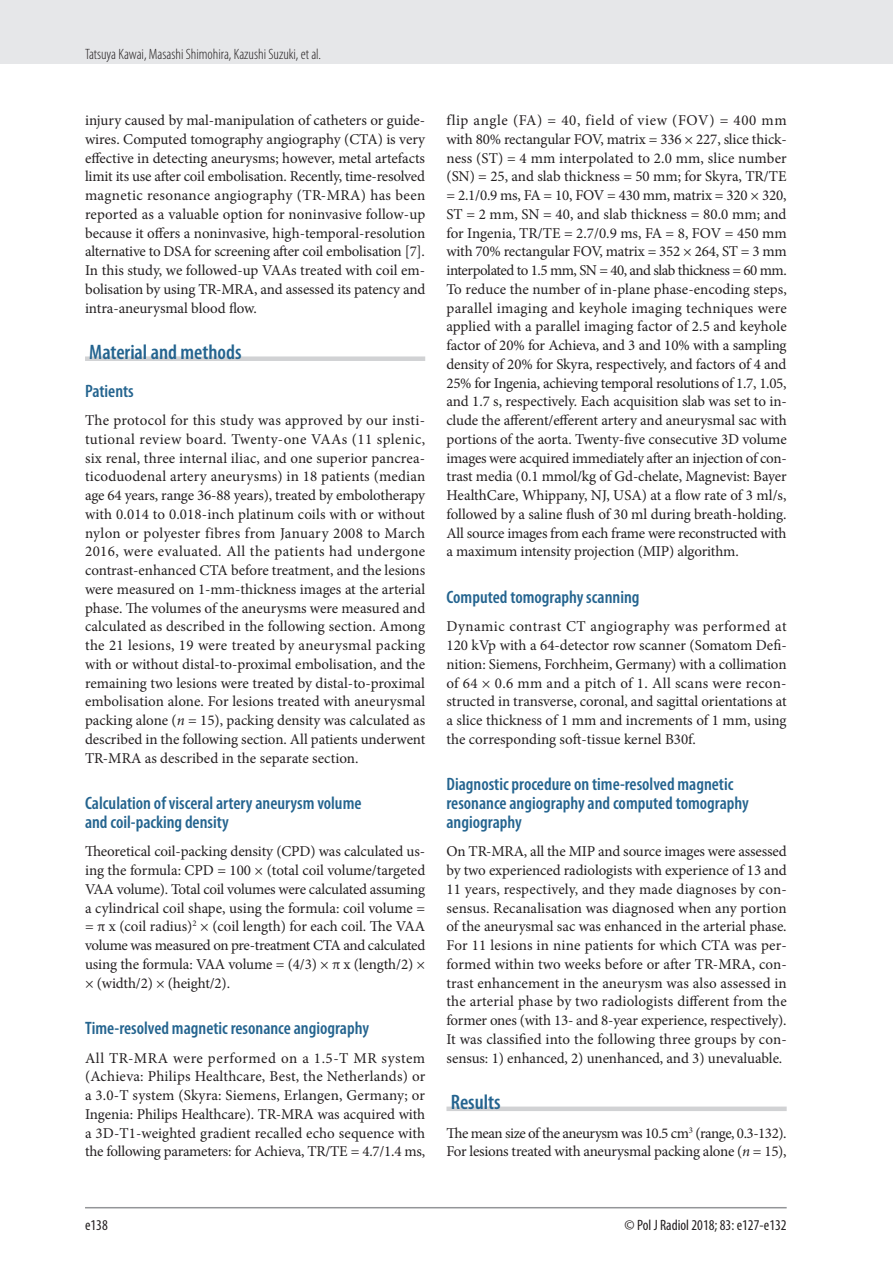
<style>
.page{position:relative;width:893px;height:1263px;background:#fff}
.page>*{position:absolute;margin:0;border:0;box-sizing:border-box;transform-origin:0 0}
.t1{font:600 condensed 21px "Myriad Pro";color:#24648f}
.t2{font:600 condensed 18px/18.8px "Myriad Pro";color:#24648f}
.t3{font:15px/18.8px "Minion Pro";letter-spacing:-.01em;color:#231f20;text-align:justify}
.t4{font:300 condensed 15px "Myriad Pro";color:#231f20}
.t5{font:condensed 15px "Myriad Pro";color:#231f20}
.s1{font-style:italic}
</style>
<div class="page">
<div style="left:0;top:0;width:893px;height:64px;background:#e6e7e9"></div>
<hr style="left:85px;top:1207px;width:702px;height:1px;background:#939598">
<div style="left:85px;top:356px;width:340px;height:5px;background:#d1d2d4"></div>
<div style="left:446px;top:1106px;width:341px;height:5px;background:#d1d2d4"></div>
<p class="t4" style="left:85px;top:45px;width:238px">Tatsuya Kawai, Masashi Shimohira, Kazushi Suzuki, et al.</p>
<p class="t3" style="left:85px;top:111px;width:342px">injury caused by mal-manipulation of catheters or guide&shy;wires. Computed tomography angiography (CTA) is very effective in detecting aneurysms; however, metal artefacts limit its use after coil embolisation. Recently, time-resolved magnetic resonance angiography (TR-MRA) has been reported as a valuable option for noninvasive follow-up because it offers a noninvasive, high-temporal-resolution alternative to DSA for screening after coil embolisation [7].<br>In this study, we followed-up VAAs treated with coil em&shy;bolisation by using TR-MRA, and assessed its patency and intra-aneurysmal blood flow.</p>
<h1 class="t1" style="left:89px;top:339px;width:154px">Material and methods</h1>
<p class="t2" style="left:85px;top:381px;width:50px">Patients</p>
<p class="t3" style="left:85px;top:411px;width:342px">The protocol for this study was approved by our insti&shy;tutional review board. Twenty-one VAAs (11 splenic, six renal, three internal iliac, and one superior pancrea&shy;ticoduodenal artery aneurysms) in 18 patients (median age 64 years, range 36-88 years), treated by embolotherapy with 0.014 to 0.018-inch platinum coils with or without nylon or polyester fibres from January 2008 to March 2016, were evaluated. All the patients had undergone contrast-enhanced CTA before treatment, and the lesions were measured on 1-mm-thickness images at the arterial phase. The volumes of the aneurysms were measured and calculated as described in the following section. Among the 21 lesions, 19 were treated by aneurysmal packing with or without distal-to-proximal embolisation, and the remaining two lesions were treated by distal-to-proximal embolisation alone. For lesions treated with aneurysmal packing alone (<span class="s1">n</span> = 15), packing density was calculated as described in the following section. All patients underwent TR-MRA as described in the separate section.</p>
<p class="t2" style="left:85px;top:793px;width:278px">Calculation of visceral artery aneurysm volume and coil-packing density</p>
<p class="t3" style="left:85px;top:842px;width:342px">Theoretical coil-packing density (CPD) was calculated us&shy;ing the formula: CPD = 100 × (total coil volume/targeted VAA volume). Total coil volumes were calculated assuming a cylindrical coil shape, using the formula: coil volume = = π x (coil radius)<sup>2</sup> × (coil length) for each coil. The VAA volume was measured on pre-treatment CTA and calculated using the formula: VAA volume = (4/3) × π x (length/2) × × (width/2) × (height/2).</p>
<p class="t2" style="left:85px;top:1018px;width:285px">Time-resolved magnetic resonance angiography</p>
<p class="t3" style="left:85px;top:1048px;width:342px">All TR-MRA were performed on a 1.5-T MR system (Achieva: Philips Healthcare, Best, the Netherlands) or a 3.0-T system (Skyra: Siemens, Erlangen, Germany; or Ingenia: Philips Healthcare). TR-MRA was acquired with a 3D-T1-weighted gradient recalled echo sequence with the following parameters: for Achieva, TR/TE = 4.7/1.4 ms,</p>
<p class="t3" style="left:446px;top:111px;width:342px">flip angle (FA) = 40, field of view (FOV) = 400 mm with 80% rectangular FOV, matrix = 336 × 227, slice thick&shy;ness (ST) = 4 mm interpolated to 2.0 mm, slice number (SN) = 25, and slab thickness = 50 mm; for Skyra, TR/TE = 2.1/0.9 ms, FA = 10, FOV = 430 mm, matrix = 320 × 320, ST = 2 mm, SN = 40, and slab thickness = 80.0 mm; and for Ingenia, TR/TE = 2.7/0.9 ms, FA = 8, FOV = 450 mm with 70% rectangular FOV, matrix = 352 × 264, ST = 3 mm interpolated to 1.5 mm, SN = 40, and slab thickness = 60 mm.<br>To reduce the number of in-plane phase-encoding steps, parallel imaging and keyhole imaging techniques were applied with a parallel imaging factor of 2.5 and keyhole factor of 20% for Achieva, and 3 and 10% with a sampling density of 20% for Skyra, respectively, and factors of 4 and 25% for Ingenia, achieving temporal resolutions of 1.7, 1.05, and 1.7 s, respectively. Each acquisition slab was set to in&shy;clude the afferent/efferent artery and aneurysmal sac with portions of the aorta. Twenty-five consecutive 3D volume images were acquired immediately after an injection of con&shy;trast media (0.1 mmol/kg of Gd-chelate, Magnevist: Bayer HealthCare, Whippany, NJ, USA) at a flow rate of 3 ml/s, followed by a saline flush of 30 ml during breath-holding.<br>All source images from each frame were reconstructed with a maximum intensity projection (MIP) algorithm.</p>
<p class="t2" style="left:446px;top:587px;width:195px">Computed tomography scanning</p>
<p class="t3" style="left:446px;top:617px;width:342px">Dynamic contrast CT angiography was performed at 120 kVp with a 64-detector row scanner (Somatom Defi&shy;nition: Siemens, Forchheim, Germany) with a collimation of 64 × 0.6 mm and a pitch of 1. All scans were recon&shy;structed in transverse, coronal, and sagittal orientations at a slice thickness of 1 mm and increments of 1 mm, using the corresponding soft-tissue kernel B30f.</p>
<p class="t2" style="left:446px;top:775px;width:304px">Diagnostic procedure on time-resolved magnetic resonance angiography and computed tomography angiography</p>
<p class="t3" style="left:446px;top:842px;width:342px">On TR-MRA, all the MIP and source images were assessed by two experienced radiologists with experience of 13 and 11 years, respectively, and they made diagnoses by con&shy;sensus. Recanalisation was diagnosed when any portion of the aneurysmal sac was enhanced in the arterial phase.<br>For 11 lesions in nine patients for which CTA was per&shy;formed within two weeks before or after TR-MRA, con&shy;trast enhancement in the aneurysm was also assessed in the arterial phase by two radiologists different from the former ones (with 13- and 8-year experience, respectively).<br>It was classified into the following three groups by con&shy;sensus: 1) enhanced, 2) unenhanced, and 3) unevaluable.</p>
<h1 class="t1" style="left:451px;top:1089px;width:51px">Results</h1>
<p class="t3" style="left:446px;top:1123px;width:342px">The mean size of the aneurysm was 10.5 cm<sup>3</sup> (range, 0.3-132).<br>For lesions treated with aneurysmal packing alone (<span class="s1">n</span> = 15),</p>
<p class="t5" style="left:85px;top:1216px;width:24px">e138</p>
<p class="t5" style="left:625px;top:1216px;width:164px">© Pol J Radiol 2018; 83: e127-e132</p>
</div>
